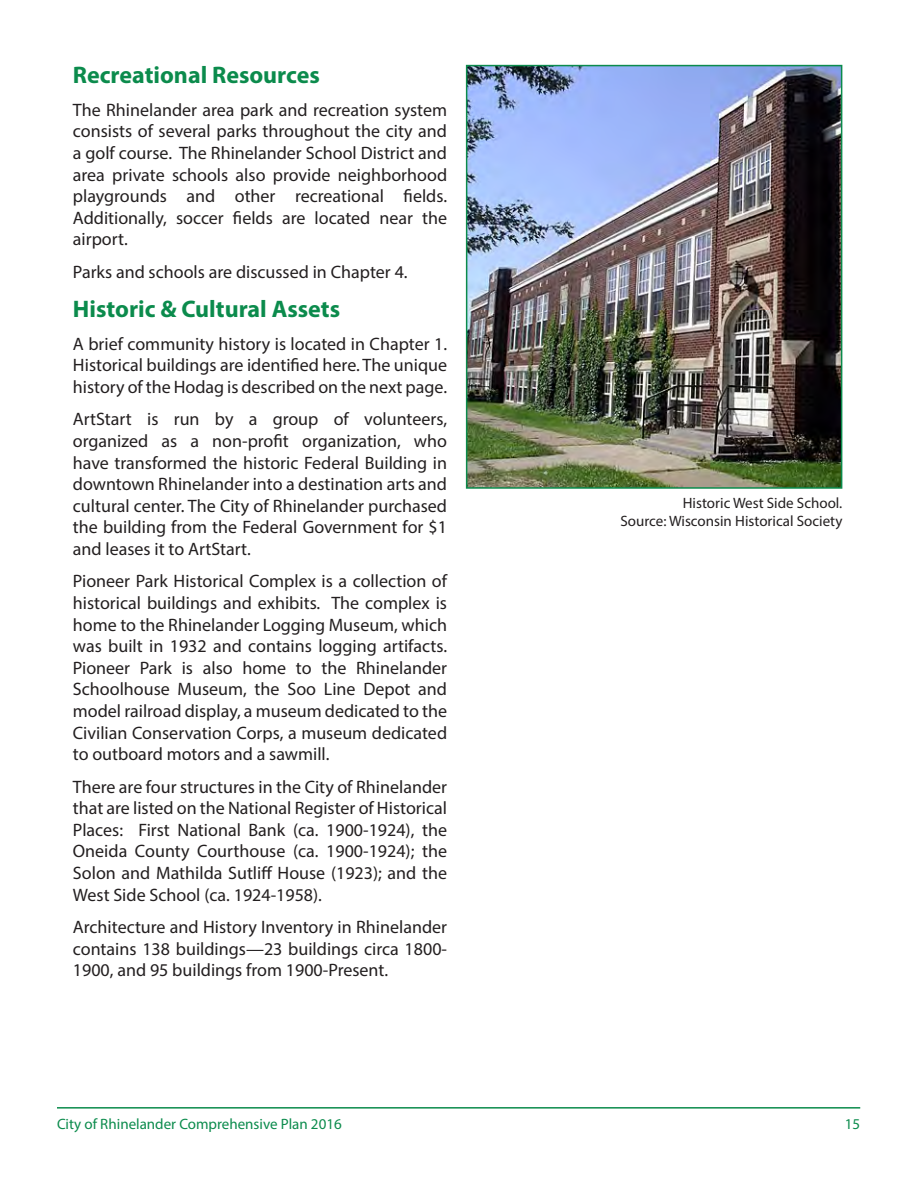
<style>
.page{position:relative;width:918px;height:1188px;background:#fff}
.page>*{position:absolute;margin:0;border:0;box-sizing:border-box;transform-origin:0 0}
.Section_Header{font:700 24px "Myriad Pro";color:#0b8b4c}
.Body{font:18px/21.6px "Myriad Pro";color:#231f20;text-align:justify}
.t1{font:15px "Myriad Pro";color:#231f20}
.t2{font:15px "Myriad Pro";color:#0b8b4c}
</style>
<div class="page">
<hr style="left:57px;top:1107px;width:803px;height:2px;background:#0b8b4c">
<img style="left:469px;top:68px;width:370px;height:418px">
<div style="left:466px;top:65px;width:376px;height:424px;border:2px solid #0b8b4c"></div>
<p class="Section_Header" style="left:73px;top:60px;width:248px">Recreational Resources</p>
<p class="Body" style="left:73px;top:99px;width:376px">The Rhinelander area park and recreation system consists of several parks throughout the city and a golf course. The Rhinelander School District and area private schools also provide neighborhood playgrounds and other recreational fields.<br>Additionally, soccer fields are located near the airport.</p>
<p class="Body" style="left:73px;top:261px;width:336px">Parks and schools are discussed in Chapter 4.</p>
<p class="Section_Header" style="left:73px;top:294px;width:269px">Historic &amp; Cultural Assets</p>
<p class="Body" style="left:73px;top:333px;width:376px">A brief community history is located in Chapter 1.<br>Historical buildings are identified here. The unique history of the Hodag is described on the next page.</p>
<p class="Body" style="left:73px;top:408px;width:376px">ArtStart is run by a group of volunteers, organized as a non-profit organization, who have transformed the historic Federal Building in downtown Rhinelander into a destination arts and cultural center. The City of Rhinelander purchased the building from the Federal Government for $1 and leases it to ArtStart.</p>
<p class="Body" style="left:73px;top:570px;width:376px">Pioneer Park Historical Complex is a collection of historical buildings and exhibits. The complex is home to the Rhinelander Logging Museum, which was built in 1932 and contains logging artifacts.<br>Pioneer Park is also home to the Rhinelander Schoolhouse Museum, the Soo Line Depot and model railroad display, a museum dedicated to the Civilian Conservation Corps, a museum dedicated to outboard motors and a sawmill.</p>
<p class="Body" style="left:73px;top:775px;width:376px">There are four structures in the City of Rhinelander that are listed on the National Register of Historical Places: First National Bank (ca. 1900-1924), the Oneida County Courthouse (ca. 1900-1924); the Solon and Mathilda Sutliff House (1923); and the West Side School (ca. 1924-1958).</p>
<p class="Body" style="left:73px;top:916px;width:376px">Architecture and History Inventory in Rhinelander contains 138 buildings—23 buildings circa 1800- 1900, and 95 buildings from 1900-Present.</p>
<p class="t1" style="left:683px;top:494px;width:161px">Historic West Side School.</p>
<p class="t1" style="left:620px;top:512px;width:223px">Source: Wisconsin Historical Society</p>
<p class="t2" style="left:57px;top:1115px;width:286px">City of Rhinelander Comprehensive Plan 2016</p>
<p class="t2" style="left:845px;top:1115px;width:17px">15</p>
</div>
